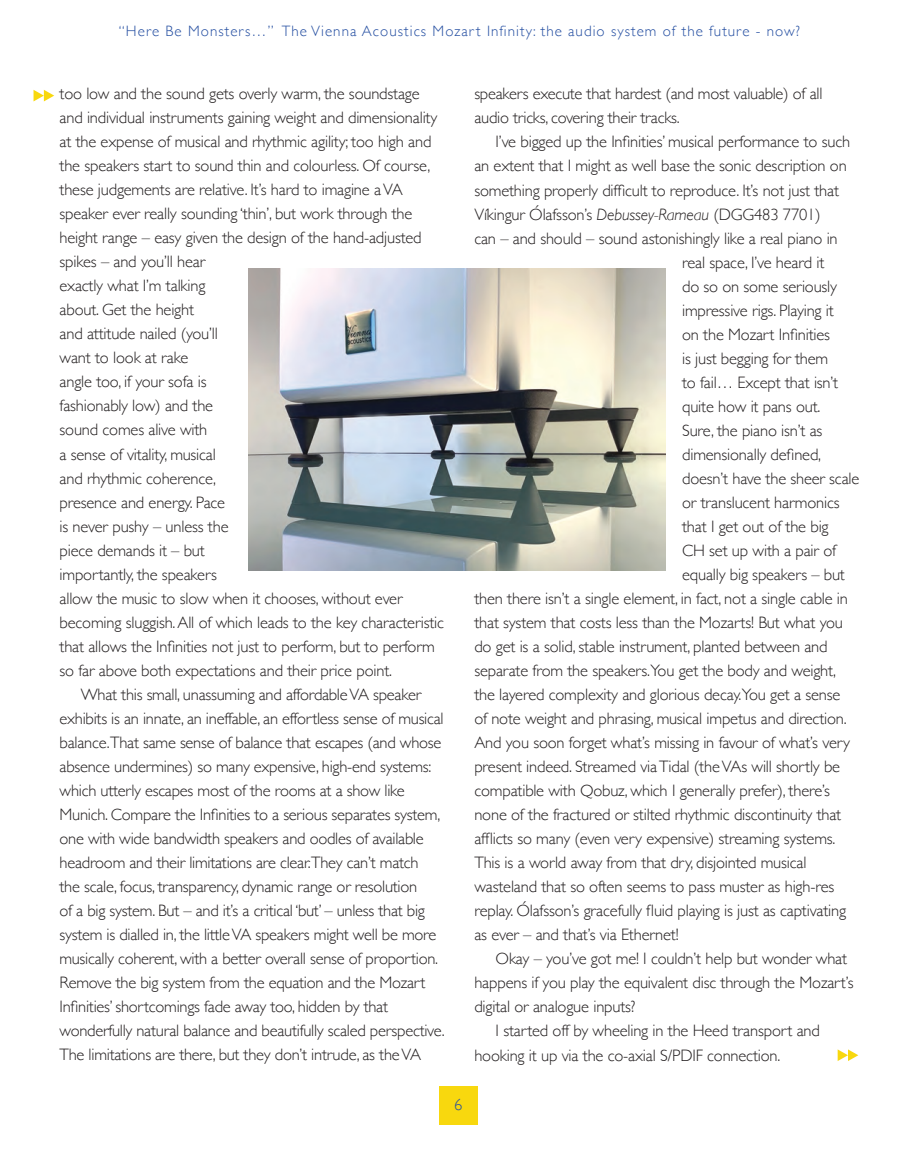
<style>
.page{position:relative;width:919px;height:1149px;background:#fff}
.page>*{position:absolute;margin:0;border:0;box-sizing:border-box;transform-origin:0 0}
.t1{font:300 16.5px/24px "Gill Sans";letter-spacing:-.01em;color:#231f20}
.t2{font:300 16.5px "Gill Sans";color:#244ea1}
.t3{font:300 15px "Gill Sans";letter-spacing:.07em;color:#244ea1}
.s1{font-style:italic}
</style>
<div class="page">
<div style="left:439px;top:1085px;width:38px;height:39px;background:#f8d80e"></div>
<svg style="left:34px;top:90px;width:20px;height:11px"></svg>
<svg style="left:837px;top:1049px;width:21px;height:11px"></svg>
<img style="left:248px;top:269px;width:417px;height:301px">
<p class="t3" style="left:119px;top:19px;width:682px">“Here Be Monsters…” The Vienna Acoustics Mozart Infinity: the audio system of the future - now?</p>
<p class="t1" style="left:60px;top:81px;width:386px">too low and the sound gets overly warm, the soundstage and individual instruments gaining weight and dimensionality at the expense of musical and rhythmic agility; too high and the speakers start to sound thin and colourless. Of course, these judgements are relative. It’s hard to imagine a VA speaker ever really sounding ‘thin’, but work through the height range – easy given the design of the hand-adjusted spikes – and you’ll hear<br>exactly what I’m talking<br>about. Get the height<br>and attitude nailed (you’ll<br>want to look at rake<br>angle too, if your sofa is<br>fashionably low) and the<br>sound comes alive with<br>a sense of vitality, musical<br>and rhythmic coherence,<br>presence and energy. Pace<br>is never pushy – unless the<br>piece demands it – but<br>importantly, the speakers<br>allow the music to slow when it chooses, without ever becoming sluggish. All of which leads to the key characteristic that allows the Infinities not just to perform, but to perform so far above both expectations and their price point.</p>
<p class="t1" style="left:60px;top:681px;width:387px;text-indent:21px">What this small, unassuming and affordable VA speaker exhibits is an innate, an ineffable, an effortless sense of musical balance.That same sense of balance that escapes (and whose absence undermines) so many expensive, high-end systems: which utterly escapes most of the rooms at a show like Munich. Compare the Infinities to a serious separates system, one with wide bandwidth speakers and oodles of available headroom and their limitations are clear.They can’t match<br>the scale, focus, transparency, dynamic range or resolution<br>of a big system. But – and it’s a critical ‘but’ – unless that big system is dialled in, the little VA speakers might well be more musically coherent, with a better overall sense of proportion.<br>Remove the big system from the equation and the Mozart Infinities’ shortcomings fade away too, hidden by that wonderfully natural balance and beautifully scaled perspective.<br>The limitations are there, but they don’t intrude, as the VA</p>
<p class="t1" style="left:474px;top:81px;width:349px">speakers execute that hardest (and most valuable) of all audio tricks, covering their tracks.</p>
<p class="t1" style="left:495px;top:129px;width:356px">I’ve bigged up the Infinities’ musical performance to such</p>
<p class="t1" style="left:474px;top:153px;width:374px">an extent that I might as well base the sonic description on</p>
<p class="t1" style="left:474px;top:177px;width:366px">something properly difficult to reproduce. It’s not just that</p>
<p class="t1" style="left:474px;top:201px;width:348px">Víkingur Ólafsson’s <span class="s1">Debussey-Rameau</span> (DGG483 7701)</p>
<p class="t1" style="left:474px;top:225px;width:365px">can – and should – sound astonishingly like a real piano in</p>
<p class="t1" style="left:682px;top:249px;width:144px">real space, I’ve heard it</p>
<p class="t1" style="left:682px;top:273px;width:156px">do so on some seriously</p>
<p class="t1" style="left:682px;top:297px;width:153px">impressive rigs. Playing it</p>
<p class="t1" style="left:682px;top:321px;width:149px">on the Mozart Infinities</p>
<p class="t1" style="left:682px;top:345px;width:148px">is just begging for them</p>
<p class="t1" style="left:682px;top:369px;width:158px">to fail… Except that isn’t</p>
<p class="t1" style="left:682px;top:393px;width:140px">quite how it pans out.</p>
<p class="t1" style="left:682px;top:417px;width:142px">Sure, the piano isn’t as</p>
<p class="t1" style="left:682px;top:441px;width:140px">dimensionally defined,</p>
<p class="t1" style="left:682px;top:465px;width:179px">doesn’t have the sheer scale</p>
<p class="t1" style="left:682px;top:489px;width:159px">or translucent harmonics</p>
<p class="t1" style="left:682px;top:513px;width:148px">that I get out of the big</p>
<p class="t1" style="left:682px;top:537px;width:155px">CH set up with a pair of</p>
<p class="t1" style="left:682px;top:561px;width:164px">equally big speakers – but</p>
<p class="t1" style="left:474px;top:585px;width:375px">then there isn’t a single element, in fact, not a single cable in</p>
<p class="t1" style="left:474px;top:609px;width:370px">that system that costs less than the Mozarts! But what you</p>
<p class="t1" style="left:474px;top:633px;width:355px">do get is a solid, stable instrument, planted between and</p>
<p class="t1" style="left:474px;top:657px;width:363px">separate from the speakers.You get the body and weight,</p>
<p class="t1" style="left:474px;top:681px;width:367px">the layered complexity and glorious decay.You get a sense</p>
<p class="t1" style="left:474px;top:705px;width:374px">of note weight and phrasing, musical impetus and direction.</p>
<p class="t1" style="left:474px;top:729px;width:377px">And you soon forget what’s missing in favour of what’s very</p>
<p class="t1" style="left:474px;top:753px;width:367px">present indeed. Streamed via Tidal (the VAs will shortly be</p>
<p class="t1" style="left:474px;top:777px;width:357px">compatible with Qobuz, which I generally prefer), there’s</p>
<p class="t1" style="left:474px;top:801px;width:368px">none of the fractured or stilted rhythmic discontinuity that</p>
<p class="t1" style="left:474px;top:825px;width:362px">afflicts so many (even very expensive) streaming systems.</p>
<p class="t1" style="left:474px;top:849px;width:333px">This is a world away from that dry, disjointed musical</p>
<p class="t1" style="left:474px;top:873px;width:361px">wasteland that so often seems to pass muster as high-res</p>
<p class="t1" style="left:474px;top:897px;width:373px">replay. Ólafsson’s gracefully fluid playing is just as captivating</p>
<p class="t1" style="left:474px;top:921px;width:206px">as ever – and that’s via Ethernet!</p>
<p class="t1" style="left:495px;top:945px;width:353px">Okay – you’ve got me! I couldn’t help but wonder what</p>
<p class="t1" style="left:474px;top:969px;width:381px">happens if you play the equivalent disc through the Mozart’s</p>
<p class="t1" style="left:474px;top:993px;width:163px">digital or analogue inputs?</p>
<p class="t1" style="left:495px;top:1017px;width:326px">I started off by wheeling in the Heed transport and</p>
<p class="t1" style="left:474px;top:1041px;width:307px">hooking it up via the co-axial S/PDIF connection.</p>
<p class="t2" style="left:454px;top:1091px;width:10px">6</p>
</div>
